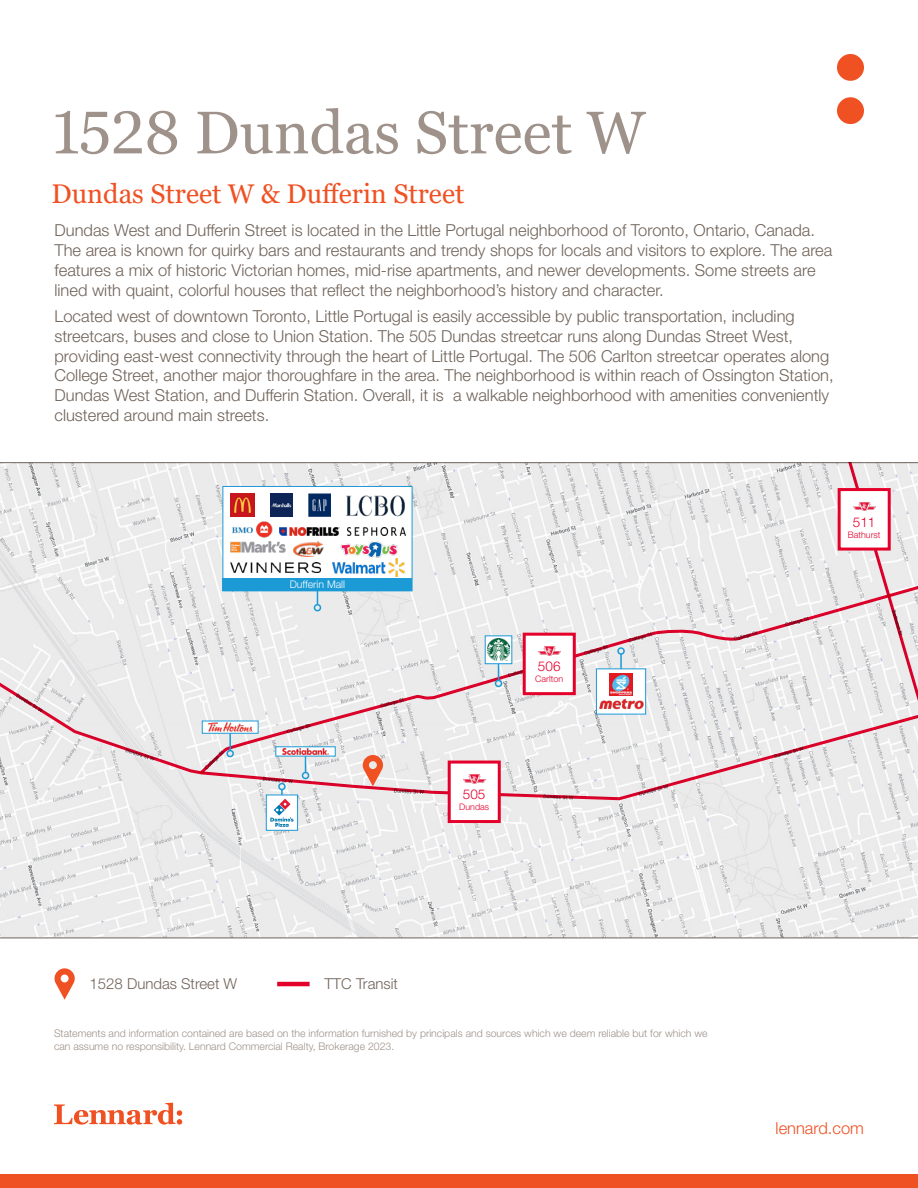
<style>
.page{position:relative;width:918px;height:1188px;background:#fff}
.page>*{position:absolute;margin:0;border:0;box-sizing:border-box;transform-origin:0 0}
.t1{font:60px "Georgia";color:#9e928a}
.t2{font:27px "Georgia";color:#f05123}
.t3{font:300 16.5px/19.8px "Helvetica Neue LT Std";color:#706359}
.t4{font:300 16.5px "Helvetica Neue LT Std";color:#f05123}
.t5{font:300 15px "Helvetica Neue LT Std";color:#706359}
.t6{font:300 13.5px "Helvetica Neue LT Std";color:#e4002b}
.t7{font:300 10.5px/12.6px "Helvetica Neue LT Std";color:#9e928a}
.t8{font:300 10.5px "Helvetica Neue LT Std";color:#fff}
.t9{font:300 9px "Helvetica Neue LT Std";color:#e4002b}
</style>
<div class="page">
<div style="left:0;top:1174px;width:918px;height:14px;background:#f05123"></div>
<svg style="left:837px;top:54px;width:27px;height:70px"></svg>
<svg style="left:54px;top:1103px;width:128px;height:22px"></svg>
<hr style="left:277px;top:982px;width:33px;height:4px;background:#e4002b">
<svg style="left:55px;top:968px;width:20px;height:32px"></svg>
<svg style="left:0;top:462px;width:918px;height:477px"></svg>
<svg style="left:0;top:669px;width:918px;height:133px"></svg>
<svg style="left:198px;top:579px;width:720px;height:196px"></svg>
<svg style="left:845px;top:463px;width:73px;height:284px"></svg>
<svg style="left:363px;top:755px;width:20px;height:31px"></svg>
<hr style="left:229px;top:730px;width:2px;height:21px;background:#1c9ad6">
<div style="left:226px;top:750px;width:8px;height:7px;border:2px solid #1c9ad6;border-radius:50%"></div>
<div style="left:302px;top:772px;width:7px;height:7px;border:2px solid #1c9ad6;border-radius:50%"></div>
<div style="left:495px;top:680px;width:7px;height:7px;border:2px solid #1c9ad6;border-radius:50%"></div>
<div style="left:314px;top:604px;width:7px;height:7px;border:2px solid #1c9ad6;border-radius:50%"></div>
<hr style="left:620px;top:654px;width:2px;height:25px;background:#1c9ad6">
<div style="left:617px;top:647px;width:8px;height:8px;border:2px solid #1c9ad6;border-radius:50%"></div>
<hr style="left:281px;top:790px;width:2px;height:20px;background:#1c9ad6">
<div style="left:278px;top:783px;width:8px;height:7px;border:2px solid #1c9ad6;border-radius:50%"></div>
<svg style="left:202px;top:721px;width:57px;height:13px"></svg>
<svg style="left:266px;top:795px;width:32px;height:36px"></svg>
<svg style="left:275px;top:746px;width:61px;height:27px"></svg>
<svg style="left:596px;top:668px;width:50px;height:46px"></svg>
<svg style="left:485px;top:635px;width:27px;height:45px"></svg>
<img style="left:610px;top:673px;width:22px;height:22px">
<img style="left:599px;top:699px;width:44px;height:11px">
<svg style="left:223px;top:486px;width:189px;height:119px"></svg>
<img style="left:231px;top:494px;width:24px;height:22px">
<img style="left:270px;top:494px;width:22px;height:22px">
<img style="left:231px;top:521px;width:43px;height:17px">
<img style="left:231px;top:542px;width:54px;height:11px">
<img style="left:308px;top:494px;width:22px;height:22px">
<img style="left:293px;top:542px;width:31px;height:15px">
<img style="left:279px;top:527px;width:61px;height:8px">
<img style="left:231px;top:563px;width:90px;height:9px">
<img style="left:346px;top:494px;width:60px;height:22px">
<img style="left:332px;top:559px;width:74px;height:17px">
<img style="left:341px;top:542px;width:56px;height:15px">
<img style="left:347px;top:528px;width:59px;height:7px">
<div style="left:223px;top:578px;width:189px;height:13px;background:#1c9ad6"></div>
<div style="left:524px;top:634px;width:50px;height:60px;background:#fff"></div>
<img style="left:538px;top:647px;width:22px;height:8px">
<div style="left:523px;top:633px;width:53px;height:62px;border:3px solid #e4002b"></div>
<div style="left:449px;top:762px;width:50px;height:60px;background:#fff"></div>
<img style="left:463px;top:775px;width:22px;height:8px">
<div style="left:448px;top:761px;width:53px;height:62px;border:3px solid #e4002b"></div>
<div style="left:839px;top:490px;width:50px;height:59px;background:#fff"></div>
<img style="left:853px;top:502px;width:22px;height:9px">
<div style="left:838px;top:488px;width:53px;height:63px;border:3px solid #e4002b"></div>
<h1 class="t1" style="left:54px;top:96px;width:593px">1528 Dundas Street W</h1>
<h2 class="t2" style="left:52px;top:177px;width:414px">Dundas Street W &amp; Dufferin Street</h2>
<p class="t3" style="left:55px;top:220px;width:779px">Dundas West and Dufferin Street is located in the Little Portugal neighborhood of Toronto, Ontario, Canada.<br>The area is known for quirky bars and restaurants and trendy shops for locals and visitors to explore. The area features a mix of historic Victorian homes, mid-rise apartments, and newer developments. Some streets are lined with quaint, colorful houses that reflect the neighborhood’s history and character.</p>
<p class="t3" style="left:55px;top:306px;width:781px">Located west of downtown Toronto, Little Portugal is easily accessible by public transportation, including streetcars, buses and close to Union Station. The 505 Dundas streetcar runs along Dundas Street West, providing east-west connectivity through the heart of Little Portugal. The 506 Carlton streetcar operates along College Street, another major thoroughfare in the area. The neighborhood is within reach of Ossington Station, Dundas West Station, and Dufferin Station. Overall, it is a walkable neighborhood with amenities conveniently clustered around main streets.</p>
<p class="t8" style="left:290px;top:578px;width:57px">Dufferin Mall</p>
<p class="t6" style="left:538px;top:658px;width:24px">506</p>
<p class="t9" style="left:535px;top:674px;width:30px">Carlton</p>
<p class="t6" style="left:853px;top:514px;width:24px">511</p>
<p class="t9" style="left:848px;top:529px;width:34px">Bathurst</p>
<p class="t6" style="left:463px;top:786px;width:24px">505</p>
<p class="t9" style="left:459px;top:801px;width:31px">Dundas</p>
<p class="t5" style="left:90px;top:975px;width:149px">1528 Dundas Street W</p>
<p class="t5" style="left:325px;top:975px;width:75px">TTC Transit</p>
<p class="t7" style="left:54px;top:1027px;width:655px">Statements and information contained are based on the information furnished by principals and sources which we deem reliable but for which we can assume no responsibility. Lennard Commercial Realty, Brokerage 2023.</p>
<p class="t4" style="left:776px;top:1118px;width:90px">lennard.com</p>
</div>
